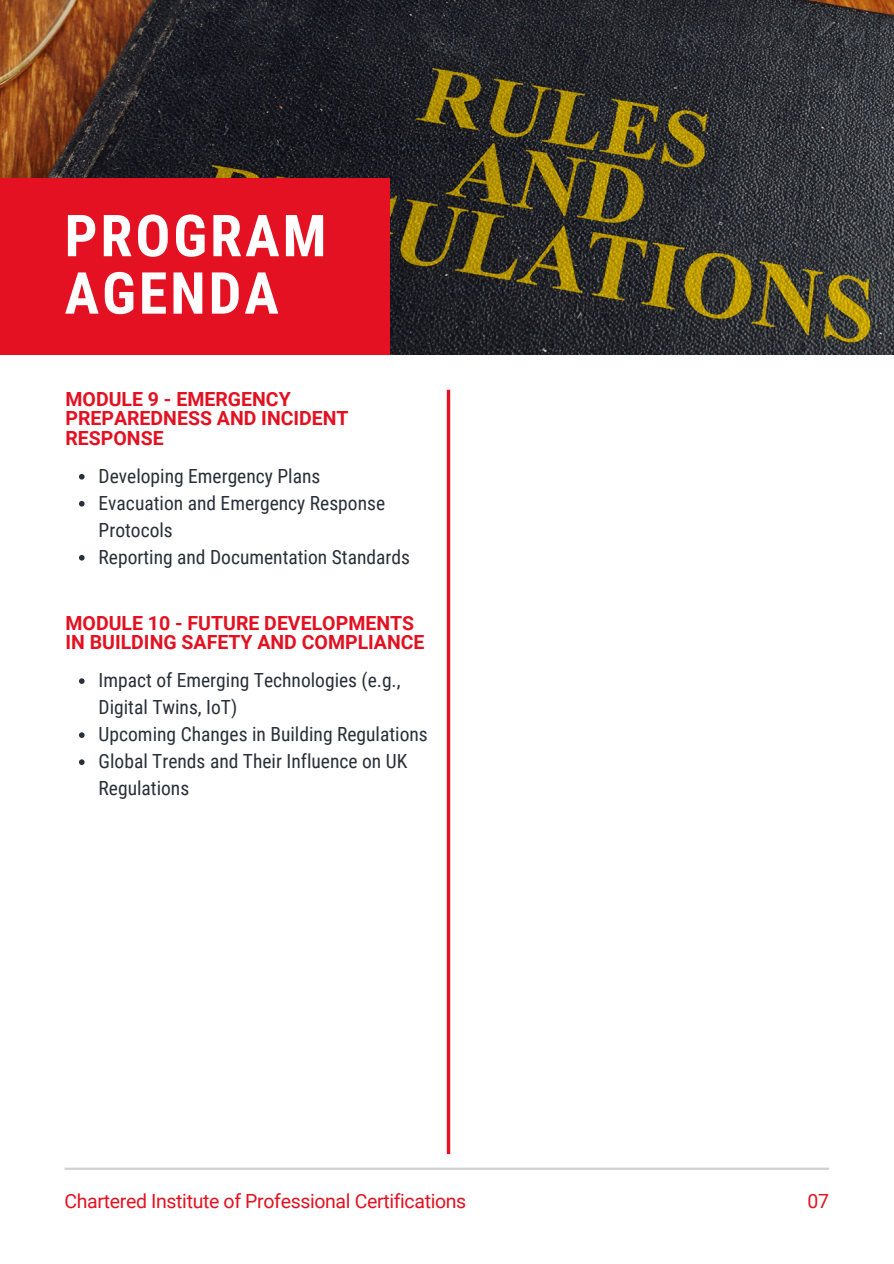
<style>
.page{position:relative;width:894px;height:1264px;background:#fff}
.page>*{position:absolute;margin:0;border:0;box-sizing:border-box;transform-origin:0 0}
.t1{font:700 57.9px/57.3px "Roboto Condensed";letter-spacing:.05em;color:#fff}
.t2{font:19.5px/27px "Roboto Condensed";color:#293039}
.t3{font:700 19.5px/19.2px "Roboto";color:#e31121}
.t4{font:19.5px "Roboto";letter-spacing:-.015em;color:#e31121}
</style>
<div class="page">
<img style="left:0;top:0;width:893px;height:355px">
<div style="left:0;top:178px;width:390px;height:176px;background:#e31121"></div>
<hr style="left:65px;top:1167px;width:763px;height:2px;background:#d1d1d1">
<svg style="left:79px;top:474px;width:6px;height:5px"></svg>
<svg style="left:79px;top:501px;width:6px;height:5px"></svg>
<svg style="left:79px;top:555px;width:6px;height:5px"></svg>
<svg style="left:446px;top:390px;width:4px;height:764px;fill:#e31121"></svg>
<svg style="left:79px;top:678px;width:6px;height:6px"></svg>
<svg style="left:79px;top:732px;width:6px;height:6px"></svg>
<svg style="left:79px;top:759px;width:6px;height:6px"></svg>
<p class="t1" style="left:65px;top:208px;width:263px">PROGRAM<br>AGENDA</p>
<p class="t3" style="left:65px;top:390px;width:285px">MODULE 9 - EMERGENCY<br>PREPAREDNESS AND INCIDENT<br>RESPONSE</p>
<p class="t2" style="left:99px;top:463px;width:223px">Developing Emergency Plans</p>
<h1 class="t2" style="left:99px;top:490px;width:288px">Evacuation and Emergency Response<br>Protocols</h1>
<h2 class="t2" style="left:99px;top:544px;width:313px">Reporting and Documentation Standards</h2>
<p class="t3" style="left:65px;top:613px;width:360px">MODULE 10 - FUTURE DEVELOPMENTS<br>IN BUILDING SAFETY AND COMPLIANCE</p>
<p class="t2" style="left:99px;top:667px;width:303px">Impact of Emerging Technologies (e.g.,<br>Digital Twins, IoT)</p>
<h2 class="t2" style="left:99px;top:721px;width:330px">Upcoming Changes in Building Regulations</h2>
<p class="t2" style="left:99px;top:748px;width:310px">Global Trends and Their Influence on UK<br>Regulations</p>
<p class="t4" style="left:65px;top:1189px;width:403px">Chartered Institute of Professional Certifications</p>
<p class="t4" style="left:807px;top:1189px;width:23px">07</p>
</div>
